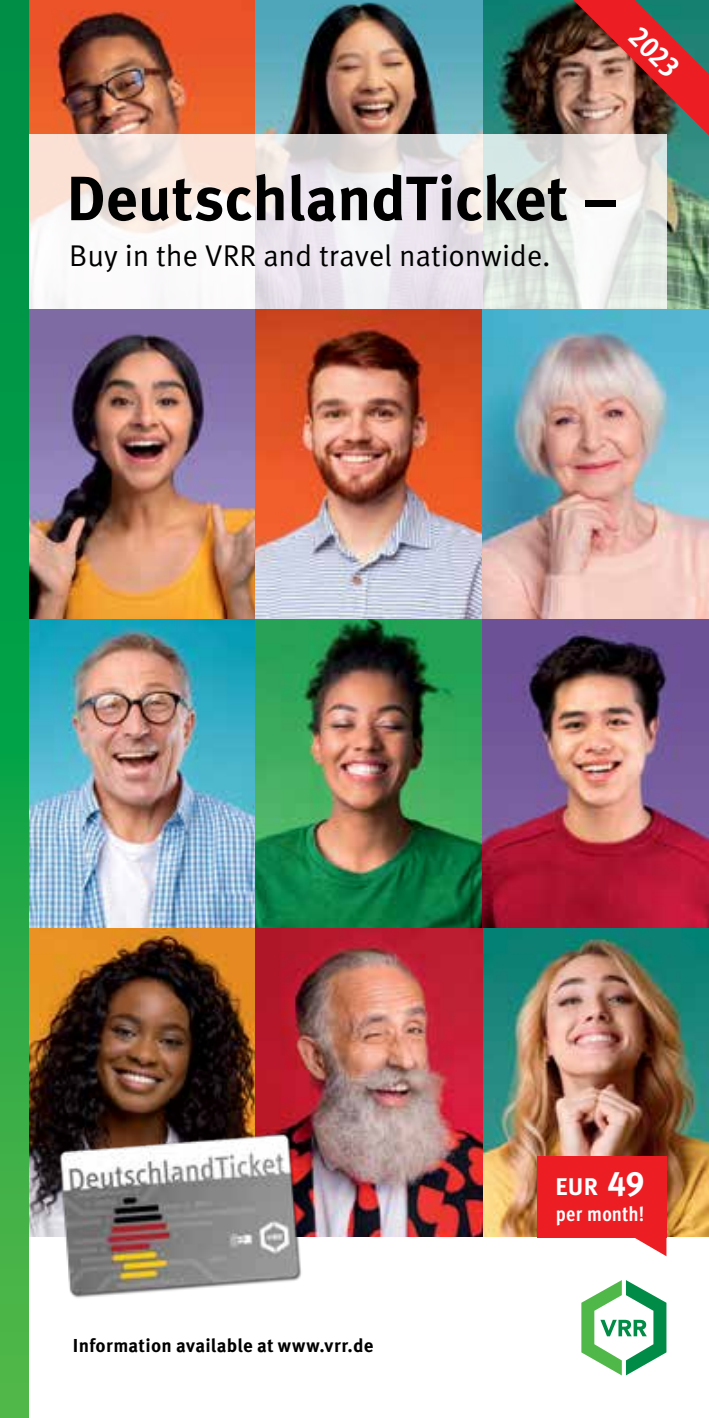
<style>
.page{position:relative;width:709px;height:1418px;background:#fff}
.page>*{position:absolute;margin:0;border:0;box-sizing:border-box;transform-origin:0 0}
.t1{font:700 62.5px "Meta Pro";letter-spacing:-.005em;color:#000}
.t2{font:30px "Meta Pro";letter-spacing:-.005em;color:#000}
.t3{font:700 condensed 30px "Meta Pro";color:#fff}
.t4{font:700 24px "Meta Pro";color:#fff}
.t5{font:700 condensed 20.5px "Meta Pro";letter-spacing:.01em;color:#fff}
.t6{font:700 18.75px "Meta Pro";letter-spacing:.01em;color:#000}
.s1{font-size:34px}
</style>
<div class="page">
<img style="left:28px;top:618px;width:227px;height:310px">
<img style="left:255px;top:618px;width:227px;height:310px">
<img style="left:482px;top:618px;width:227px;height:310px">
<img style="left:482px;top:928px;width:227px;height:309px">
<img style="left:28px;top:928px;width:227px;height:309px">
<img style="left:255px;top:928px;width:227px;height:309px">
<img style="left:28px;top:0;width:227px;height:135px">
<svg style="left:482px;top:0;width:227px;height:309px;background:#559079"></svg>
<img style="left:255px;top:0;width:227px;height:135px">
<img style="left:28px;top:309px;width:227px;height:309px">
<img style="left:255px;top:309px;width:227px;height:309px">
<img style="left:482px;top:309px;width:227px;height:309px">
<svg style="left:28px;top:135px;width:638px;height:174px"></svg>
<img style="left:508px;top:0;width:201px;height:200px">
<svg style="left:0;top:0;width:28px;height:1417px;background:#18a247"></svg>
<img style="left:54px;top:1129px;width:251px;height:169px">
<svg style="left:581px;top:1280px;width:85px;height:95px"></svg>
<svg style="left:627px;top:1237px;width:39px;height:19px"></svg>
<div style="left:537px;top:1155px;width:129px;height:82px;background:#ed1d24"></div>
<h2 class="t3" style="left:650px;top:15px;width:59px;rotate:45deg">2023</h2>
<h1 class="t1" style="left:67px;top:150px;width:553px">DeutschlandTicket –</h1>
<h2 class="t2" style="left:69px;top:233px;width:483px">Buy in the VRR and travel nationwide.</h2>
<p class="t6" style="left:73px;top:1331px;width:302px">Information available at www.vrr.de</p>
<p class="t4" style="left:555px;top:1167px;width:91px">EUR <span class="s1">49</span></p>
<p class="t5" style="left:556px;top:1197px;width:90px">per month!</p>
</div>
